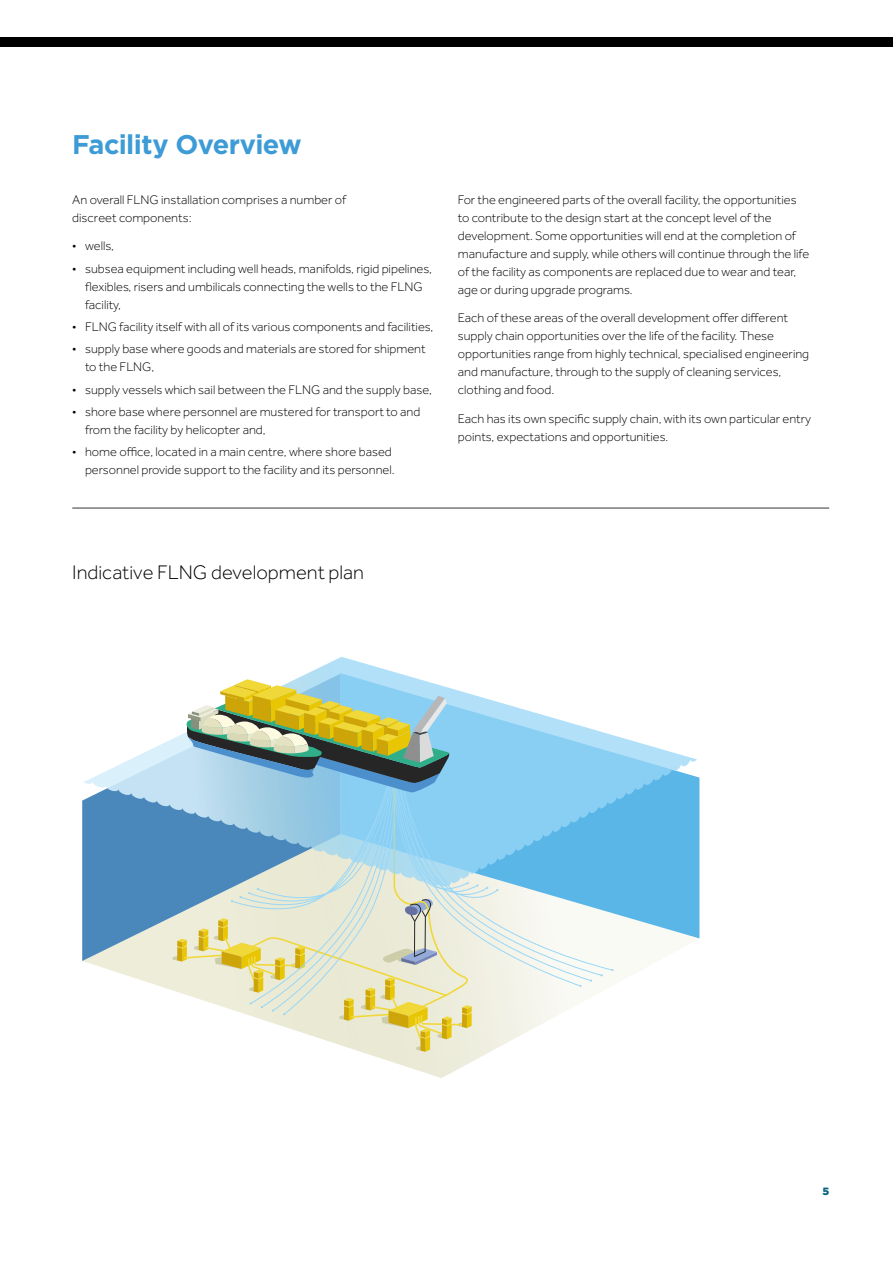
<style>
.page{position:relative;width:893px;height:1263px;background:#fff}
.page>*{position:absolute;margin:0;border:0;box-sizing:border-box;transform-origin:0 0}
.t1{font:700 27px "Gotham";letter-spacing:-.02em;color:#3d9bd6}
.t2{font:300 20.25px "Effra";color:#000}
.t3{font:300 12.9px/18px "Effra";color:#000}
.t4{font:900 10.5px "Gotham";color:#00627d}
</style>
<div class="page">
<hr style="left:72px;top:508px;width:757px;height:1px;background:#000">
<svg style="left:83px;top:938px;width:616px;height:140px"></svg>
<svg style="left:613px;top:777px;width:86px;height:161px;fill:#59b6e7"></svg>
<svg style="left:82px;top:799px;width:90px;height:162px;background:#79a5c4"></svg>
<svg style="left:591px;top:886px;width:11px;height:90px"></svg>
<svg style="left:84px;top:657px;width:613px;height:229px"></svg>
<svg style="left:84px;top:782px;width:88px;height:104px;background:#5d95c4"></svg>
<svg style="left:172px;top:679px;width:410px;height:373px;background:#bbd3cf"></svg>
<div style="left:0;top:37px;width:893px;height:10px;background:#000"></div>
<h1 class="t1" style="left:72px;top:127px;width:231px">Facility Overview</h1>
<p class="t3" style="left:72px;top:190px;width:275px">An overall FLNG installation comprises a number of discreet components:</p>
<p class="t3" style="left:72px;top:237px;width:43px">• wells,</p>
<p class="t3" style="left:85px;top:259px;width:348px;text-indent:-13px">• subsea equipment including well heads, manifolds, rigid pipelines, flexibles, risers and umbilicals connecting the wells to the FLNG facility,</p>
<p class="t3" style="left:72px;top:318px;width:363px">• FLNG facility itself with all of its various components and facilities,</p>
<p class="t3" style="left:85px;top:340px;width:342px;text-indent:-13px">• supply base where goods and materials are stored for shipment to the FLNG,</p>
<p class="t3" style="left:72px;top:380px;width:361px">• supply vessels which sail between the FLNG and the supply base,</p>
<p class="t3" style="left:85px;top:402px;width:337px;text-indent:-13px">• shore base where personnel are mustered for transport to and from the facility by helicopter and,</p>
<p class="t3" style="left:72px;top:443px;width:324px;text-align:right">• home office, located in a main centre, where shore based personnel provide support to the facility and its personnel.</p>
<p class="t3" style="left:458px;top:190px;width:353px">For the engineered parts of the overall facility, the opportunities to contribute to the design start at the concept level of the development. Some opportunities will end at the completion of manufacture and supply, while others will continue through the life of the facility as components are replaced due to wear and tear, age or during upgrade programs.</p>
<p class="t3" style="left:458px;top:309px;width:353px">Each of these areas of the overall development offer different supply chain opportunities over the life of the facility. These opportunities range from highly technical, specialised engineering and manufacture, through to the supply of cleaning services, clothing and food.</p>
<p class="t3" style="left:458px;top:410px;width:355px">Each has its own specific supply chain, with its own particular entry points, expectations and opportunities.</p>
<h2 class="t2" style="left:72px;top:561px;width:293px">Indicative FLNG development plan</h2>
<p class="t4" style="left:822px;top:1184px;width:8px">5</p>
</div>
